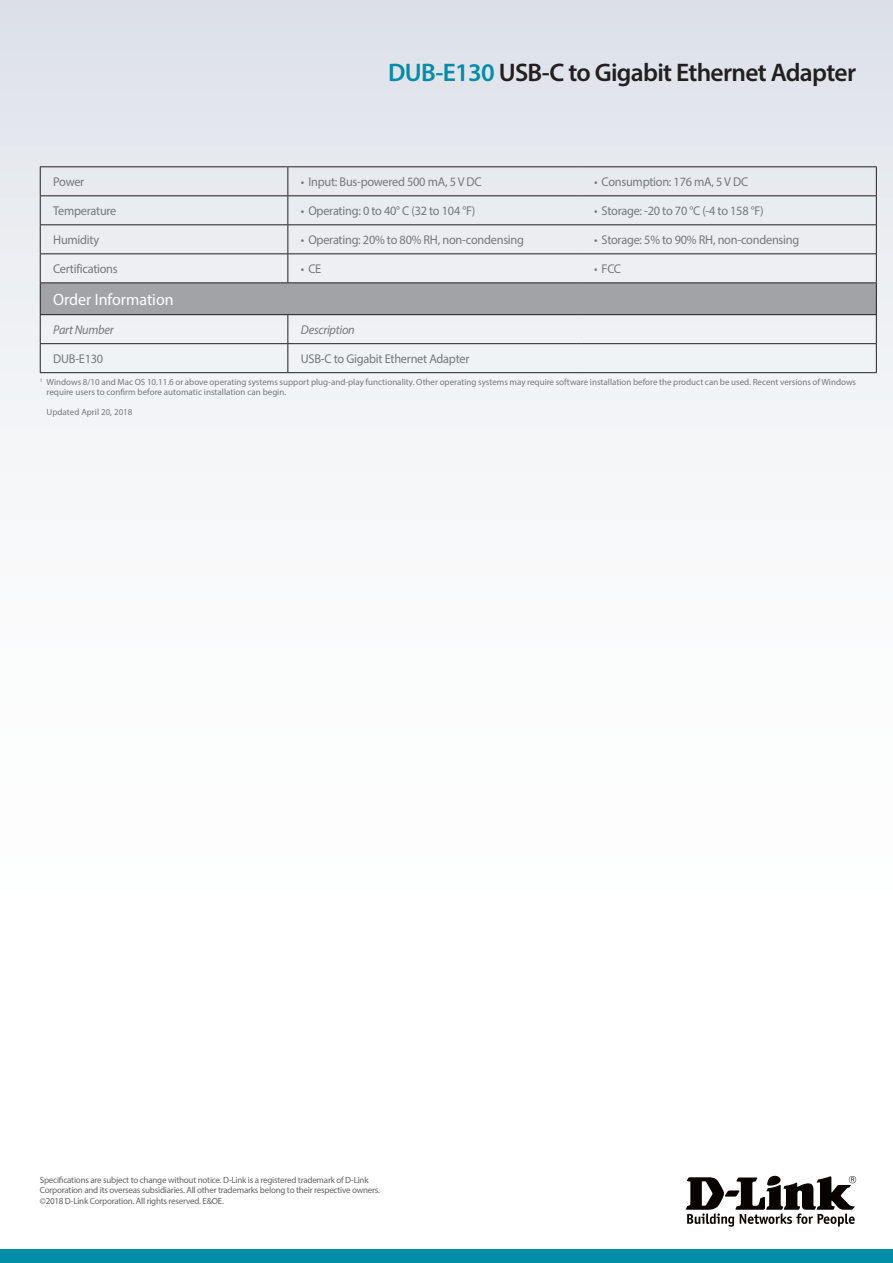
<style>
.page{position:relative;width:893px;height:1263px;background:#fff}
.page>*{position:absolute;margin:0;border:0;box-sizing:border-box;transform-origin:0 0}
.t1{font:600 25.5px "Myriad Pro";letter-spacing:-.025em;color:#231f20}
.t2{font:16.5px "Myriad Pro";color:#fff}
.t3{font:12.75px "Myriad Pro";letter-spacing:-.02em;color:#74787d}
.t4{font:italic 12.75px "Myriad Pro";letter-spacing:-.02em;color:#74787d}
.t5{font:9px/9.8px "Myriad Pro";color:#74787d}
.t6{font:9px/10.8px "Myriad Pro";letter-spacing:-.025em;color:#636366}
.s1{color:#008da8}
</style>
<div class="page">
<div style="left:0;top:0;width:893px;height:1084px;background:linear-gradient(to bottom,#e2e5eb,#fff)"></div>
<div style="left:0;top:1249px;width:893px;height:14px;background:#008da8"></div>
<svg style="left:686px;top:1176px;width:170px;height:51px"></svg>
<div style="left:40px;top:283px;width:836px;height:32px;background:#a1a3a7"></div>
<hr style="left:876px;top:283px;width:1px;height:31px;background:#231f20">
<svg style="left:40px;top:167px;width:1px;height:115px"></svg>
<svg style="left:876px;top:167px;width:1px;height:115px"></svg>
<hr style="left:40px;top:283px;width:1px;height:31px;background:#231f20">
<hr style="left:581px;top:224px;width:295px;height:1px;background:#231f20">
<hr style="left:581px;top:253px;width:295px;height:1px;background:#231f20">
<hr style="left:581px;top:314px;width:296px;height:1px;background:#231f20">
<svg style="left:876px;top:315px;width:1px;height:57px"></svg>
<hr style="left:40px;top:224px;width:248px;height:1px;background:#231f20">
<hr style="left:40px;top:253px;width:248px;height:1px;background:#231f20">
<hr style="left:288px;top:282px;width:293px;height:1px;background:#231f20">
<hr style="left:40px;top:282px;width:248px;height:1px;background:#231f20">
<hr style="left:581px;top:282px;width:296px;height:1px;background:#231f20">
<hr style="left:288px;top:314px;width:293px;height:1px;background:#231f20">
<svg style="left:287px;top:167px;width:1px;height:115px"></svg>
<hr style="left:40px;top:314px;width:248px;height:1px;background:#231f20">
<hr style="left:288px;top:343px;width:293px;height:1px;background:#231f20">
<hr style="left:581px;top:343px;width:295px;height:1px;background:#231f20">
<hr style="left:288px;top:372px;width:293px;height:1px;background:#231f20">
<hr style="left:581px;top:372px;width:296px;height:1px;background:#231f20">
<hr style="left:40px;top:343px;width:248px;height:1px;background:#231f20">
<svg style="left:40px;top:315px;width:1px;height:57px"></svg>
<svg style="left:287px;top:315px;width:1px;height:57px"></svg>
<hr style="left:40px;top:372px;width:248px;height:1px;background:#231f20">
<hr style="left:288px;top:224px;width:293px;height:1px;background:#231f20">
<hr style="left:288px;top:253px;width:293px;height:1px;background:#231f20">
<hr style="left:40px;top:166px;width:248px;height:1px;background:#231f20">
<hr style="left:288px;top:166px;width:293px;height:1px;background:#231f20">
<hr style="left:581px;top:166px;width:296px;height:1px;background:#231f20">
<hr style="left:40px;top:195px;width:248px;height:1px;background:#231f20">
<hr style="left:288px;top:195px;width:293px;height:1px;background:#231f20">
<hr style="left:581px;top:195px;width:295px;height:1px;background:#231f20">
<h1 class="t1" style="left:388px;top:56px;width:469px"><span class="s1">DUB-E130</span> USB-C to Gigabit Ethernet Adapter</h1>
<p class="t3" style="left:53px;top:174px;width:33px">Power</p>
<p class="t3" style="left:301px;top:174px;width:182px">• Input: Bus-powered 500 mA, 5 V DC</p>
<p class="t3" style="left:594px;top:174px;width:156px">• Consumption: 176 mA, 5 V DC</p>
<p class="t3" style="left:53px;top:203px;width:65px">Temperature</p>
<p class="t3" style="left:301px;top:203px;width:176px">• Operating: 0 to 40° C (32 to 104 °F)</p>
<p class="t3" style="left:594px;top:203px;width:171px">• Storage: -20 to 70 °C (-4 to 158 °F)</p>
<p class="t3" style="left:53px;top:232px;width:48px">Humidity</p>
<p class="t3" style="left:301px;top:232px;width:225px">• Operating: 20% to 80% RH, non-condensing</p>
<p class="t3" style="left:594px;top:232px;width:207px">• Storage: 5% to 90% RH, non-condensing</p>
<p class="t3" style="left:53px;top:261px;width:66px">Certifications</p>
<p class="t3" style="left:301px;top:261px;width:22px">• CE</p>
<p class="t3" style="left:594px;top:261px;width:29px">• FCC</p>
<p class="t2" style="left:53px;top:289px;width:122px">Order Information</p>
<p class="t4" style="left:53px;top:322px;width:62px">Part Number</p>
<p class="t4" style="left:301px;top:322px;width:55px">Description</p>
<p class="t3" style="left:53px;top:351px;width:51px">DUB-E130</p>
<p class="t3" style="left:301px;top:351px;width:170px">USB-C to Gigabit Ethernet Adapter</p>
<p class="t5" style="left:47px;top:377px;width:811px;text-indent:-7px"><sup>1</sup> Windows 8/10 and Mac OS 10.11.6 or above operating systems support plug-and-play functionality. Other operating systems may require software installation before the product can be used. Recent versions of Windows require users to confirm before automatic installation can begin.</p>
<p class="t5" style="left:47px;top:406px;width:87px">Updated April 20, 2018</p>
<p class="t6" style="left:40px;top:1174px;width:342px">Specifications are subject to change without notice. D-Link is a registered trademark of D-Link<br>Corporation and its overseas subsidiaries. All other trademarks belong to their respective owners. ©2018 D-Link Corporation. All rights reserved. E&amp;OE.</p>
</div>
